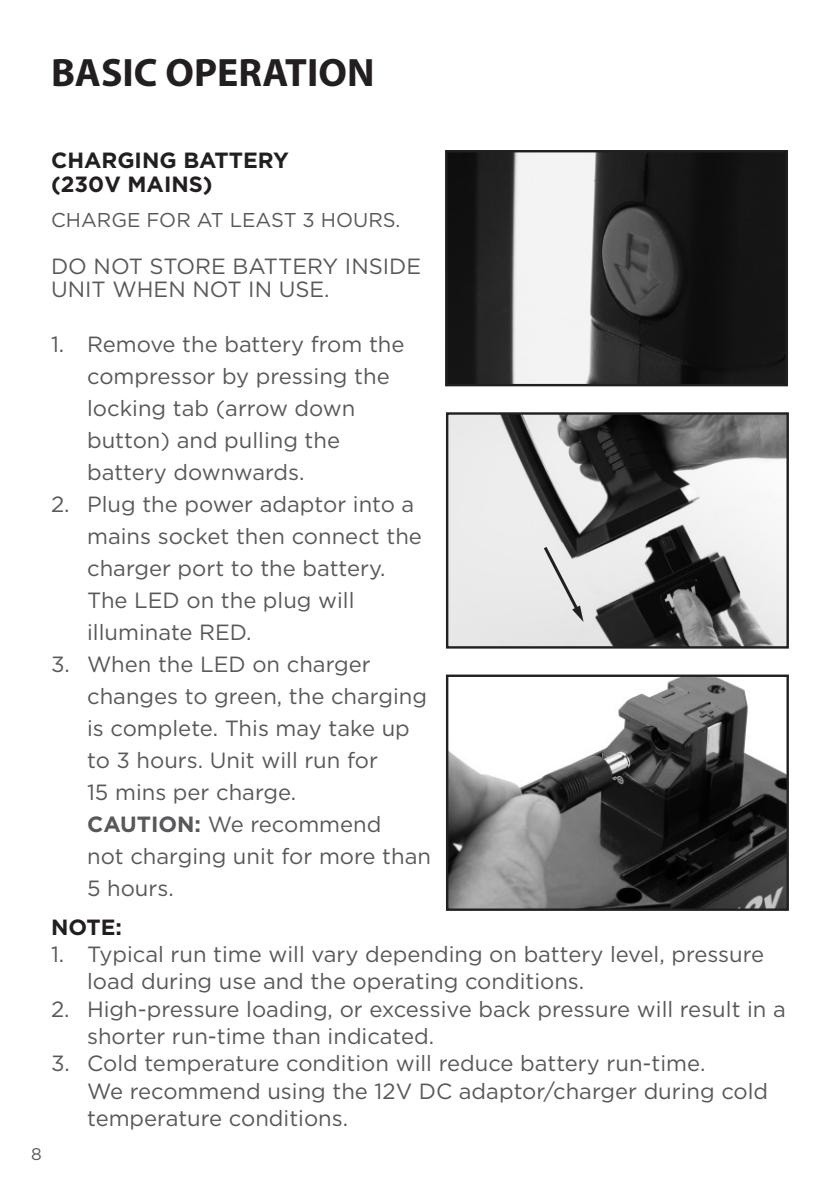
<style>
.page{position:relative;width:840px;height:1191px;background:#fff}
.page>*{position:absolute;margin:0;border:0;box-sizing:border-box;transform-origin:0 0}
.t1{font:700 39.8px "Myriad Pro";color:#231f20}
.t2{font:22px/23.4px "Gotham";color:#57585a}
.t3{font:700 22px "Gotham";color:#231f20}
.t4{font:20px "Gotham";color:#57585a}
.t5{font:16.8px "Gotham";color:#57585a}
.s1{font-weight:700}
</style>
<div class="page">
<img style="left:448px;top:153px;width:336px;height:230px">
<div style="left:445px;top:150px;width:342px;height:236px;border:2px solid #231f20"></div>
<img style="left:448px;top:415px;width:337px;height:230px">
<div style="left:445px;top:412px;width:343px;height:236px;border:2px solid #231f20"></div>
<img style="left:448px;top:677px;width:337px;height:231px">
<div style="left:445px;top:674px;width:343px;height:237px;border:2px solid #231f20"></div>
<svg style="left:541px;top:543px;width:42px;height:79px;background:#ccc"></svg>
<p class="t1" style="left:51px;top:47px;width:325px">BASIC OPERATION</p>
<p class="t5" style="left:31px;top:1142px;width:12px">8</p>
<p class="t3" style="left:51px;top:145px;width:239px">CHARGING BATTERY</p>
<p class="t3" style="left:51px;top:169px;width:163px">(230V MAINS)</p>
<p class="t4" style="left:51px;top:207px;width:351px">CHARGE FOR AT LEAST 3 HOURS.</p>
<p class="t2" style="left:51px;top:253px;width:371px">DO NOT STORE BATTERY INSIDE<br>UNIT WHEN NOT IN USE.</p>
<p class="t2" style="left:51px;top:332px;width:355px">1. Remove the battery from the</p>
<p class="t2" style="left:87px;top:364px;width:304px">compressor by pressing the</p>
<p class="t2" style="left:87px;top:396px;width:270px">locking tab (arrow down</p>
<p class="t2" style="left:87px;top:428px;width:254px">button) and pulling the</p>
<p class="t2" style="left:87px;top:460px;width:219px">battery downwards.</p>
<p class="t2" style="left:51px;top:492px;width:364px">2. Plug the power adaptor into a</p>
<p class="t2" style="left:87px;top:524px;width:336px">mains socket then connect the</p>
<p class="t2" style="left:87px;top:556px;width:300px">charger port to the battery.</p>
<p class="t2" style="left:87px;top:588px;width:269px">The LED on the plug will</p>
<p class="t2" style="left:87px;top:620px;width:166px">illuminate RED.</p>
<p class="t2" style="left:51px;top:652px;width:321px">3. When the LED on charger</p>
<p class="t2" style="left:87px;top:684px;width:341px">changes to green, the charging</p>
<p class="t2" style="left:87px;top:716px;width:324px">is complete. This may take up</p>
<p class="t2" style="left:87px;top:747px;width:292px">to 3 hours. Unit will run for</p>
<p class="t2" style="left:87px;top:779px;width:210px">15 mins per charge.</p>
<p class="t2" style="left:87px;top:811px;width:296px"><span class="s1">CAUTION:</span> We recommend</p>
<p class="t2" style="left:87px;top:843px;width:345px">not charging unit for more than</p>
<p class="t2" style="left:87px;top:875px;width:88px">5 hours.</p>
<p class="t3" style="left:51px;top:912px;width:72px">NOTE:</p>
<p class="t2" style="left:51px;top:942px;width:714px">1. Typical run time will vary depending on battery level, pressure</p>
<p class="t2" style="left:87px;top:969px;width:498px">load during use and the operating conditions.</p>
<p class="t2" style="left:51px;top:996px;width:736px">2. High-pressure loading, or excessive back pressure will result in a</p>
<p class="t2" style="left:87px;top:1024px;width:348px">shorter run-time than indicated.</p>
<p class="t2" style="left:51px;top:1051px;width:655px">3. Cold temperature condition will reduce battery run-time.</p>
<p class="t2" style="left:87px;top:1078px;width:682px">We recommend using the 12V DC adaptor/charger during cold</p>
<p class="t2" style="left:87px;top:1106px;width:262px">temperature conditions.</p>
</div>
